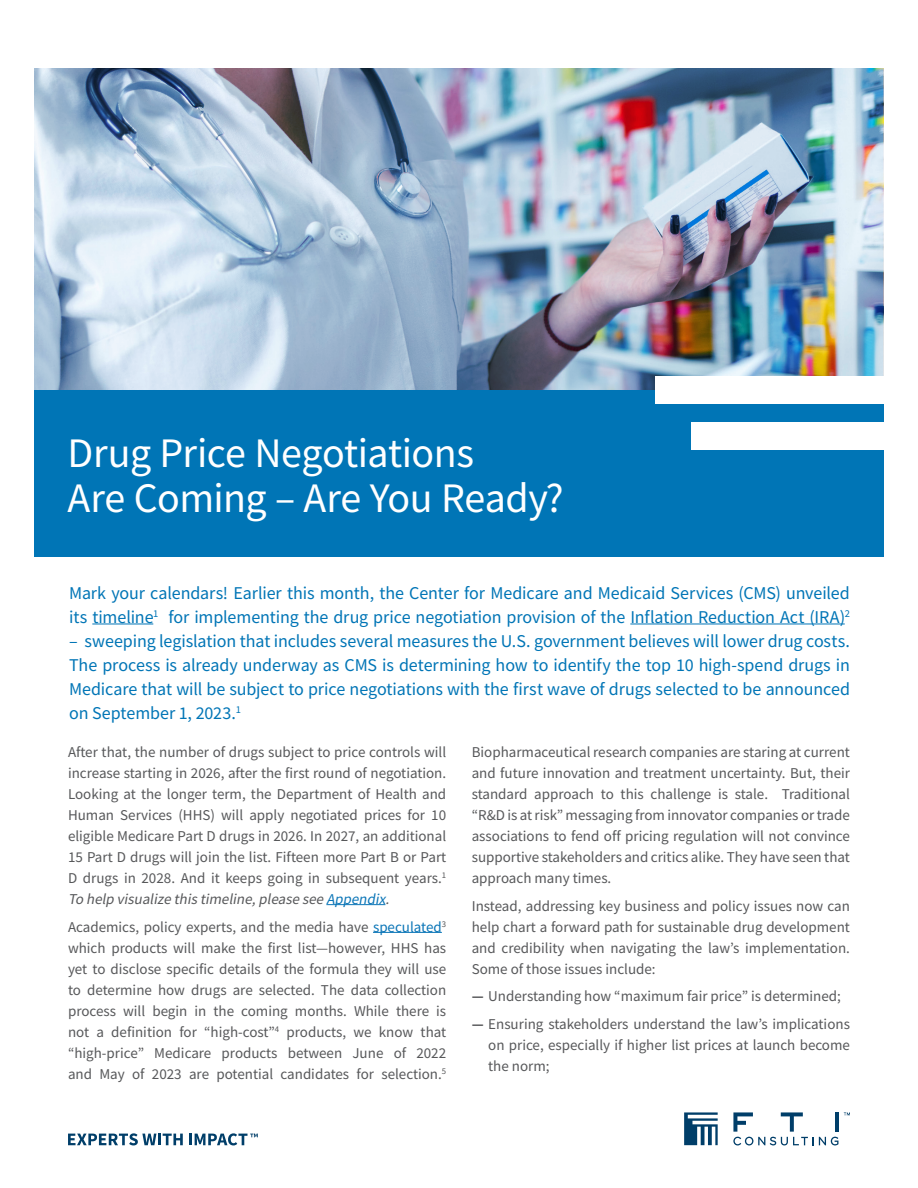
<style>
.page{position:relative;width:918px;height:1188px;background:#fff}
.page>*{position:absolute;margin:0;border:0;box-sizing:border-box;transform-origin:0 0}
.Headline{font:42px/45px "Source Sans Pro";letter-spacing:-.01em;color:#fff}
.Intro{font:18px/24px "Source Sans Pro";letter-spacing:-.005em;color:#0075b6}
.Body_Copy{font:15px/21px "Source Sans Pro";color:#57585a;text-align:justify}
.s1{font-style:italic}
.s2{font-style:italic;color:#0a75b7}
.s3{color:#0a75b7}
.s4{font-weight:700}
</style>
<div class="page">
<div style="left:34px;top:390px;width:850px;height:166px;background:#0075b6"></div>
<img style="left:35px;top:69px;width:848px;height:321px">
<svg style="left:68px;top:1133px;width:115px;height:12px"></svg>
<svg style="left:189px;top:1133px;width:69px;height:12px"></svg>
<svg style="left:684px;top:1112px;width:34px;height:33px"></svg>
<svg style="left:844px;top:1112px;width:6px;height:3px"></svg>
<hr style="left:835px;top:1112px;width:4px;height:20px;background:#003e69">
<svg style="left:733px;top:1112px;width:105px;height:33px"></svg>
<hr style="left:92px;top:624px;width:61px;height:1px;background:#0075b6">
<hr style="left:630px;top:624px;width:215px;height:1px;background:#0075b6">
<hr style="left:326px;top:904px;width:59px;height:1px;background:#0a75b7">
<hr style="left:373px;top:932px;width:69px;height:1px;background:#0a75b7">
<div style="left:655px;top:376px;width:229px;height:28px;background:#fff"></div>
<div style="left:691px;top:422px;width:193px;height:27px;background:#fff"></div>
<p class="Headline" style="left:68px;top:430px;width:498px">Drug Price Negotiations<br>Are Coming – Are You Ready?</p>
<p class="Intro" style="left:69px;top:581px;width:782px">Mark your calendars! Earlier this month, the Center for Medicare and Medicaid Services (CMS) unveiled its timeline<sup>1</sup> for implementing the drug price negotiation provision of the Inflation Reduction Act (IRA)<sup>2</sup></p>
<p class="Intro" style="left:69px;top:629px;width:782px;text-align:justify">– sweeping legislation that includes several measures the U.S. government believes will lower drug costs.<br>The process is already underway as CMS is determining how to identify the top 10 high-spend drugs in Medicare that will be subject to price negotiations with the first wave of drugs selected to be announced on September 1, 2023.<sup>1</sup></p>
<p class="Body_Copy" style="left:68px;top:741px;width:380px">After that, the number of drugs subject to price controls will increase starting in 2026, after the first round of negotiation.<br>Looking at the longer term, the Department of Health and Human Services (HHS) will apply negotiated prices for 10 eligible Medicare Part D drugs in 2026. In 2027, an additional 15 Part D drugs will join the list. Fifteen more Part B or Part D drugs in 2028. And it keeps going in subsequent years.<sup>1<br></sup><span class="s1">To help visualize this timeline,please see</span> <span class="s2">Appendix</span><span class="s1">.</span></p>
<p class="Body_Copy" style="left:68px;top:916px;width:380px">Academics, policy experts, and the media have <span class="s3">speculated</span><sup>3 </sup>which products will make the first list—however, HHS has yet to disclose specific details of the formula they will use to determine how drugs are selected. The data collection process will begin in the coming months. While there is not a definition for “high-cost”<sup>4</sup> products, we know that “high-price” Medicare products between June of 2022 and May of 2023 are potential candidates for selection.<sup>5</sup></p>
<p class="Body_Copy" style="left:472px;top:741px;width:380px">Biopharmaceutical research companies are staring at current and future innovation and treatment uncertainty. But, their standard approach to this challenge is stale. Traditional “R&amp;D is at risk” messaging from innovator companies or trade associations to fend off pricing regulation will not convince supportive stakeholders and critics alike. They have seen that approach many times.</p>
<p class="Body_Copy" style="left:472px;top:895px;width:380px">Instead, addressing key business and policy issues now can help chart a forward path for sustainable drug development and credibility when navigating the law’s implementation.<br>Some of those issues include:</p>
<p class="Body_Copy" style="left:472px;top:986px;width:371px"><span class="s4">—</span> Understanding how “maximum fair price” is determined;</p>
<p class="Body_Copy" style="left:488px;top:1014px;width:363px;text-indent:-16px"><span class="s4">—</span> Ensuring stakeholders understand the law’s implications on price, especially if higher list prices at launch become the norm;</p>
</div>
